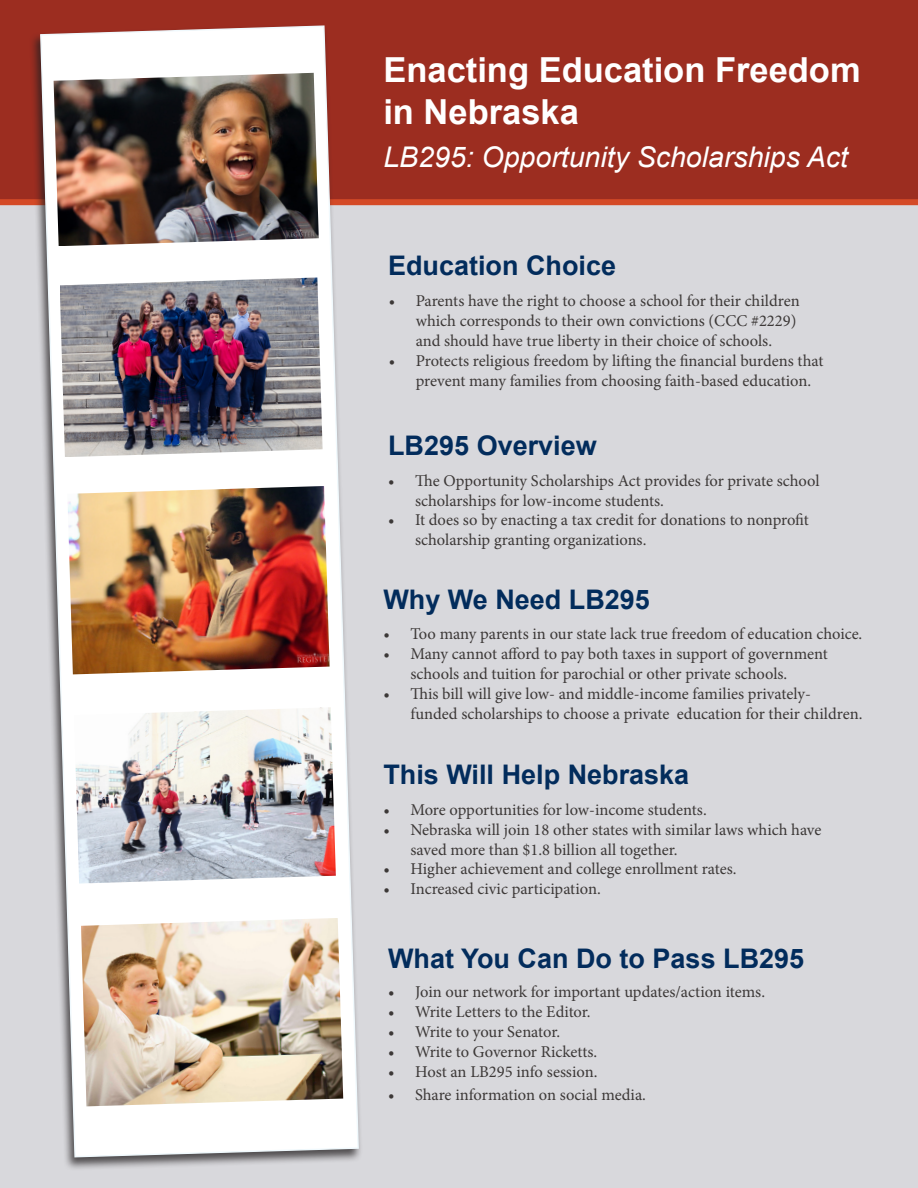
<style>
.page{position:relative;width:918px;height:1188px;background:#fff}
.page>*{position:absolute;margin:0;border:0;box-sizing:border-box;transform-origin:0 0}
.t1{font:700 34.5px/41.4px "Arial";color:#fff}
.t2{font:italic 28.5px "Arial";color:#fff}
.t3{font:700 27px "Arial";color:#022c5c}
.t4{font:16.5px/19.8px "Minion Pro";letter-spacing:-.005em;color:#3c3837}
</style>
<div class="page">
<div style="left:0;top:186px;width:918px;height:1002px;background:#d8d8dc"></div>
<div style="left:0;top:0;width:918px;height:205px;background:#9c2d20"></div>
<div style="left:29px;top:24px;width:334px;height:1147px;background:#231f20;opacity:.75"></div>
<svg style="left:39px;top:25px;width:321px;height:1133px"></svg>
<img style="left:54px;top:73px;width:265px;height:173px">
<img style="left:81px;top:918px;width:262px;height:188px">
<img style="left:67px;top:486px;width:263px;height:188px">
<img style="left:74px;top:707px;width:262px;height:177px">
<img style="left:60px;top:277px;width:263px;height:180px">
<p class="t1" style="left:383px;top:50px;width:479px">Enacting Education Freedom in Nebraska</p>
<p class="t2" style="left:383px;top:138px;width:466px">LB295: Opportunity Scholarships Act</p>
<p class="t3" style="left:388px;top:246px;width:230px">Education Choice</p>
<p class="t4" style="left:416px;top:291px;width:386px;text-indent:-27px">• Parents have the right to choose a school for their children which corresponds to their own convictions (CCC #2229) and should have true liberty in their choice of schools.</p>
<p class="t4" style="left:416px;top:351px;width:409px;text-indent:-27px">• Protects religious freedom by lifting the financial burdens that prevent many families from choosing faith-based education.</p>
<p class="t3" style="left:388px;top:426px;width:210px">LB295 Overview</p>
<p class="t4" style="left:415px;top:471px;width:406px;text-indent:-27px">• The Opportunity Scholarships Act provides for private school scholarships for low-income students.</p>
<p class="t4" style="left:415px;top:510px;width:395px;text-indent:-27px">• It does so by enacting a tax credit for donations to nonprofit scholarship granting organizations.</p>
<p class="t3" style="left:383px;top:581px;width:268px">Why We Need LB295</p>
<p class="t4" style="left:383px;top:624px;width:481px">• Too many parents in our state lack true freedom of education choice.</p>
<p class="t4" style="left:410px;top:644px;width:419px;text-indent:-27px">• Many cannot afford to pay both taxes in support of government schools and tuition for parochial or other private schools.</p>
<p class="t4" style="left:410px;top:684px;width:454px;text-indent:-27px">• This bill will give low- and middle-income families privately-<br>funded scholarships to choose a private education for their children.</p>
<p class="t3" style="left:383px;top:755px;width:307px">This Will Help Nebraska</p>
<p class="t4" style="left:383px;top:800px;width:325px">• More opportunities for low-income students.</p>
<p class="t4" style="left:410px;top:820px;width:413px;text-indent:-27px">• Nebraska will join 18 other states with similar laws which have saved more than $1.8 billion all together.</p>
<p class="t4" style="left:383px;top:859px;width:355px">• Higher achievement and college enrollment rates.</p>
<p class="t4" style="left:383px;top:879px;width:219px">• Increased civic participation.</p>
<p class="t3" style="left:388px;top:940px;width:418px">What You Can Do to Pass LB295</p>
<p class="t4" style="left:388px;top:982px;width:378px">• Join our network for important updates/action items.</p>
<p class="t4" style="left:388px;top:1002px;width:204px">• Write Letters to the Editor.</p>
<p class="t4" style="left:388px;top:1022px;width:174px">• Write to your Senator.</p>
<p class="t4" style="left:388px;top:1042px;width:211px">• Write to Governor Ricketts.</p>
<p class="t4" style="left:388px;top:1061px;width:211px">• Host an LB295 info session.</p>
<p class="t4" style="left:388px;top:1085px;width:259px">• Share information on social media.</p>
</div>
